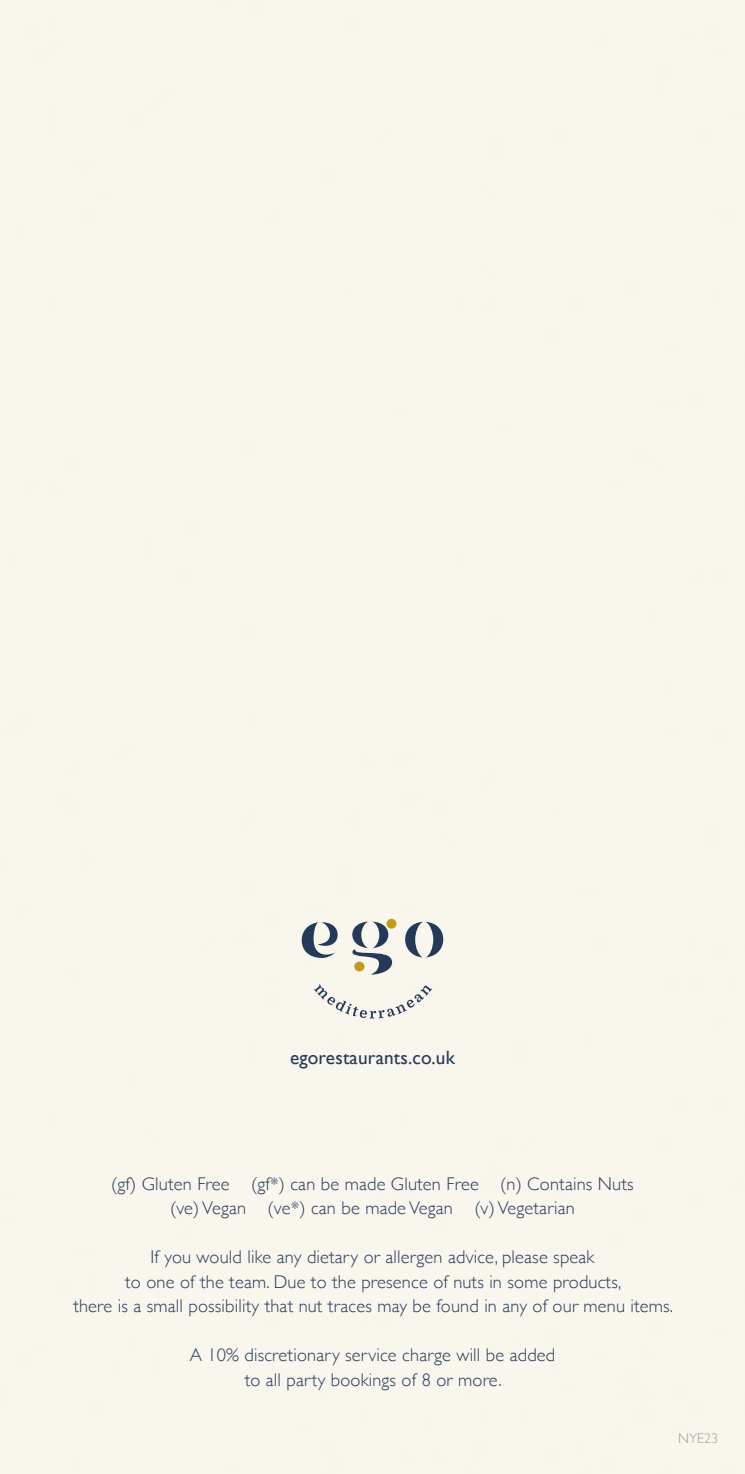
<style>
.page{position:relative;width:745px;height:1474px;background:#fff}
.page>*{position:absolute;margin:0;border:0;box-sizing:border-box;transform-origin:0 0}
.t1{font:19.25px "Gill Sans";letter-spacing:.01em;color:#243a58}
.t2{font:300 18.38px/24.5px "Gill Sans";letter-spacing:.01em;color:#243a58;text-align:center}
.t3{font:300 14px "Gill Sans";color:#9d9d9c}
</style>
<div class="page">
<svg style="left:301px;top:921px;width:142px;height:97px;background:#d5d6d3"></svg>
<div style="left:354px;top:961px;width:10px;height:10px;background:#c39c1e;border-radius:50%"></div>
<div style="left:386px;top:918px;width:10px;height:10px;background:#c39c1e;border-radius:50%"></div>
<p class="t1" style="left:290px;top:1046px;width:166px">egorestaurants.co.uk</p>
<p class="t2" style="left:111px;top:1170px;width:523px">(gf) Gluten Free (gf*) can be made Gluten Free (n) Contains Nuts (ve) Vegan (ve*) can be made Vegan (v) Vegetarian</p>
<p class="t2" style="left:73px;top:1244px;width:601px">If you would like any dietary or allergen advice, please speak<br>to one of the team. Due to the presence of nuts in some products,<br>there is a small possibility that nut traces may be found in any of our menu items.</p>
<p class="t2" style="left:189px;top:1342px;width:367px">A 10% discretionary service charge will be added to all party bookings of 8 or more.</p>
<p class="t3" style="left:677px;top:1427px;width:41px">NYE23</p>
</div>
